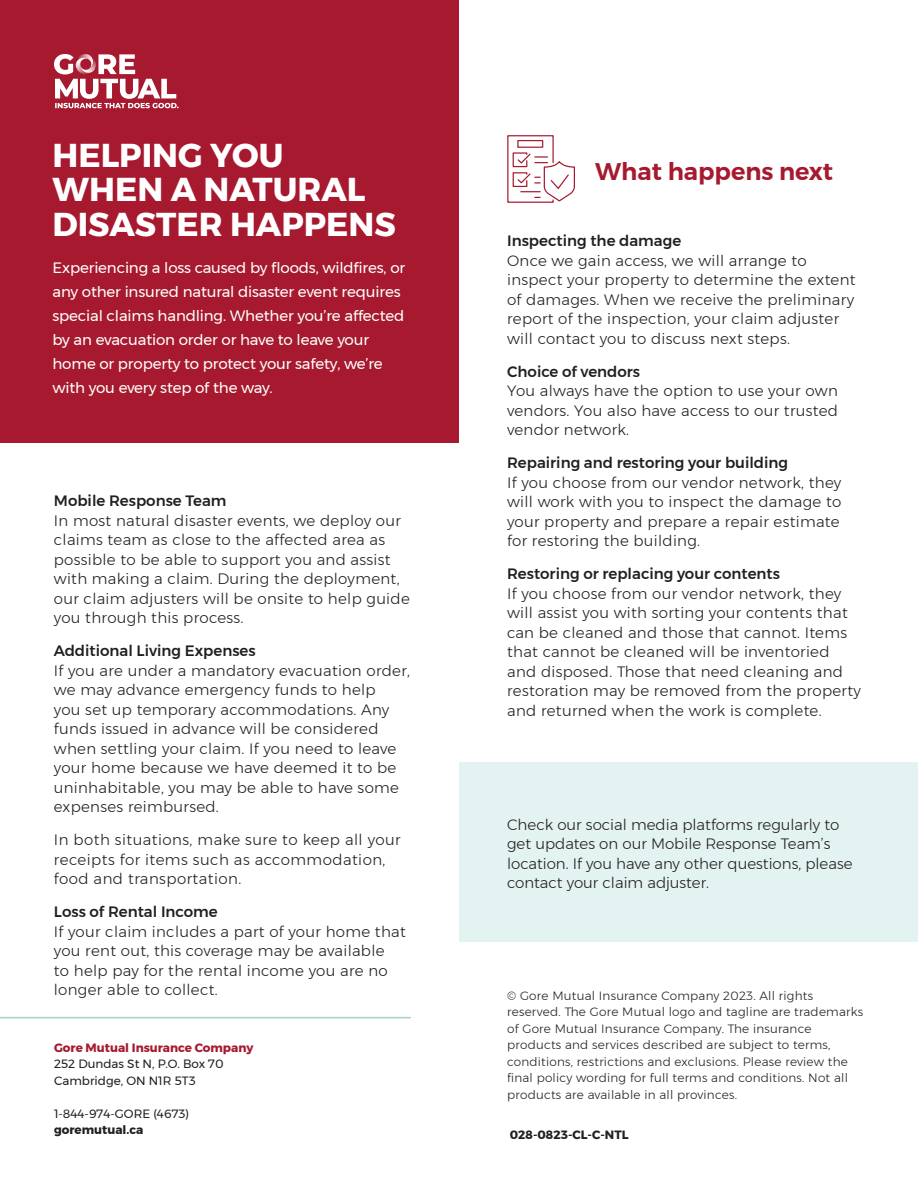
<style>
.page{position:relative;width:918px;height:1188px;background:#fff}
.page>*{position:absolute;margin:0;border:0;box-sizing:border-box;transform-origin:0 0}
.Body{font:700 33px/34.5px "Montserrat";color:#fff}
.Titles{font:600 24px "Montserrat";color:#a6192e}
.Black_Titles{font:300 15px/19.5px "Montserrat";letter-spacing:.02em;color:#231f20}
.Body-2{font:15px/24px "Montserrat";letter-spacing:-.01em;color:#fff}
.Body_Copy{font:300 15px/19.5px "Montserrat";color:#231f20}
.Body_Copy-2{font:300 15px/19.5px "Montserrat";letter-spacing:.03em;color:#231f20}
.t1{font:300 12px/16.5px "Montserrat";letter-spacing:.02em;color:#231f20}
.t2{font:12px/16.5px "Montserrat";color:#231f20}
.t3{font:700 12px "Montserrat";color:#a6192e}
.t4{font:700 12px "Montserrat";color:#231f20}
.s1{font-weight:500}
.s2{font-weight:700}
</style>
<div class="page">
<div style="left:459px;top:762px;width:459px;height:180px;background:#e3f3f1"></div>
<hr style="left:0;top:1017px;width:411px;height:1px;background:#a0d1ca">
<div style="left:0;top:0;width:459px;height:443px;background:#a6192e"></div>
<svg style="left:54px;top:54px;width:125px;height:54px"></svg>
<svg style="left:507px;top:135px;width:68px;height:68px"></svg>
<p class="Body" style="left:52px;top:138px;width:345px">HELPING YOU<br>WHEN A NATURAL<br>DISASTER HAPPENS</p>
<p class="Body-2" style="left:52px;top:256px;width:354px">Experiencing a loss caused by floods, wildfires, or any other insured natural disaster event requires special claims handling. Whether you’re affected by an evacuation order or have to leave your home or property to protect your safety, we’re with you every step of the way.</p>
<p class="Black_Titles" style="left:54px;top:491px;width:357px"><span class="s1">Mobile Response Team<br></span>In most natural disaster events, we deploy our claims team as close to the affected area as possible to be able to support you and assist with making a claim. During the deployment, our claim adjusters will be onsite to help guide you through this process.</p>
<p class="Black_Titles" style="left:54px;top:641px;width:358px"><span class="s1">Additional Living Expenses<br></span>If you are under a mandatory evacuation order, we may advance emergency funds to help<br>you set up temporary accommodations. Any funds issued in advance will be considered when settling your claim. If you need to leave your home because we have deemed it to be uninhabitable, you may be able to have some expenses reimbursed.</p>
<p class="Body_Copy-2" style="left:54px;top:830px;width:348px">In both situations, make sure to keep all your receipts for items such as accommodation, food and transportation.</p>
<p class="Black_Titles" style="left:54px;top:902px;width:354px"><span class="s1">Loss of Rental Income<br></span>If your claim includes a part of your home that you rent out, this coverage may be available<br>to help pay for the rental income you are no longer able to collect.</p>
<p class="t3" style="left:54px;top:1038px;width:201px">Gore Mutual Insurance Company</p>
<p class="t2" style="left:54px;top:1055px;width:171px">252 Dundas St N, P.O. Box 70</p>
<p class="t2" style="left:54px;top:1072px;width:143px">Cambridge, ON N1R 5T3</p>
<p class="t2" style="left:54px;top:1105px;width:137px">1-844-974-GORE (4673) <span class="s2">goremutual.ca</span></p>
<p class="Titles" style="left:595px;top:153px;width:239px">What happens next</p>
<p class="Black_Titles" style="left:507px;top:231px;width:350px"><span class="s1">Inspecting the damage<br></span>Once we gain access, we will arrange to inspect your property to determine the extent of damages. When we receive the preliminary report of the inspection, your claim adjuster will contact you to discuss next steps.</p>
<p class="Black_Titles" style="left:507px;top:361px;width:333px"><span class="s1">Choice of vendors<br></span>You always have the option to use your own vendors. You also have access to our trusted vendor network.</p>
<p class="Black_Titles" style="left:507px;top:453px;width:336px"><span class="s1">Repairing and restoring your building<br></span>If you choose from our vendor network, they will work with you to inspect the damage to your property and prepare a repair estimate for restoring the building.</p>
<p class="Black_Titles" style="left:507px;top:564px;width:355px"><span class="s1">Restoring or replacing your contents<br></span>If you choose from our vendor network, they will assist you with sorting your contents that can be cleaned and those that cannot. Items that cannot be cleaned will be inventoried and disposed. Those that need cleaning and restoration may be removed from the property and returned when the work is complete.</p>
<p class="Body_Copy" style="left:507px;top:815px;width:347px">Check our social media platforms regularly to get updates on our Mobile Response Team’s location. If you have any other questions, please contact your claim adjuster.</p>
<p class="t1" style="left:507px;top:987px;width:358px">© Gore Mutual Insurance Company 2023. All rights reserved. The Gore Mutual logo and tagline are trademarks of Gore Mutual Insurance Company. The insurance products and services described are subject to terms, conditions, restrictions and exclusions. Please review the final policy wording for full terms and conditions. Not all products are available in all provinces.</p>
<p class="t4" style="left:510px;top:1125px;width:120px">028-0823-CL-C-NTL</p>
</div>
